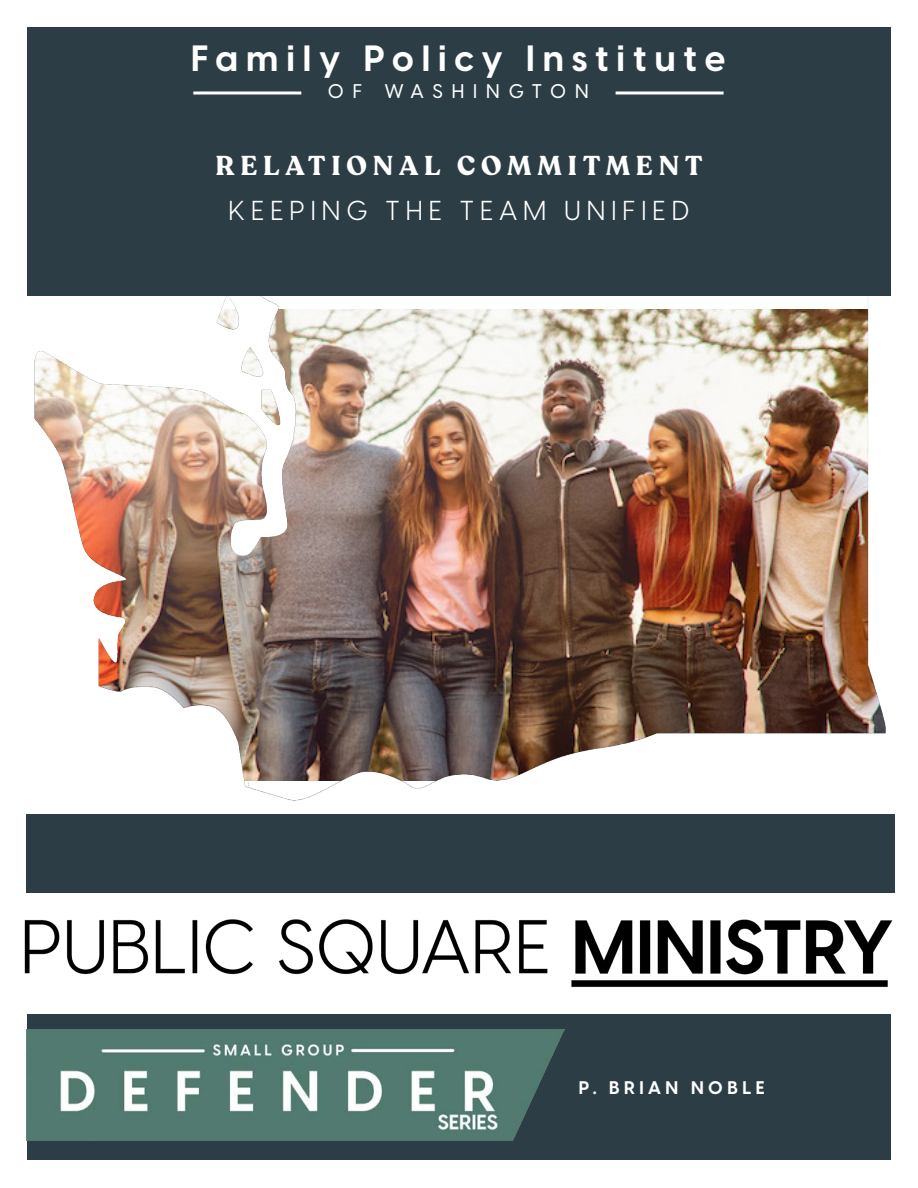
<style>
.page{position:relative;width:918px;height:1188px;background:#fff}
.page>*{position:absolute;margin:0;border:0;box-sizing:border-box;transform-origin:0 0}
.t1{font:700 36px "Visby CF";letter-spacing:.22em;color:#fff}
.t2{font:27px/45px "Visby CF";letter-spacing:.22em;color:#fff;text-align:center}
.t3{font:500 19.5px "Visby CF";letter-spacing:.46em;color:#fff}
.t4{font:700 18px "Visby CF";letter-spacing:.25em;color:#fff}
.s1{font-family:"Recoleta";font-weight:700}
</style>
<div class="page">
<div style="left:27px;top:27px;width:864px;height:208px;background:#2c3d45"></div>
<div style="left:27px;top:1014px;width:864px;height:146px;background:#2c3d45"></div>
<img style="left:27px;top:1029px;width:538px;height:112px">
<hr style="left:193px;top:92px;width:108px;height:2px;background:#fff">
<hr style="left:616px;top:92px;width:108px;height:2px;background:#fff">
<img style="left:24px;top:919px;width:869px;height:68px">
<img style="left:34px;top:235px;width:857px;height:566px">
<div style="left:26px;top:814px;width:869px;height:79px;background:#2c3d45"></div>
<div style="left:27px;top:225px;width:863px;height:31px;background:#2c3d45"></div>
<div style="left:27px;top:249px;width:863px;height:47px;background:#2c3d45"></div>
<p class="t1" style="left:191px;top:30px;width:536px">Family Policy Institute</p>
<p class="t3" style="left:328px;top:76px;width:262px">OF WASHINGTON</p>
<p class="t2" style="left:215px;top:141px;width:488px"><span class="s1">RELATIONAL COMMITMENT<br></span>KEEPING THE TEAM UNIFIED</p>
<p class="t4" style="left:579px;top:1073px;width:187px">P. BRIAN NOBLE</p>
</div>
